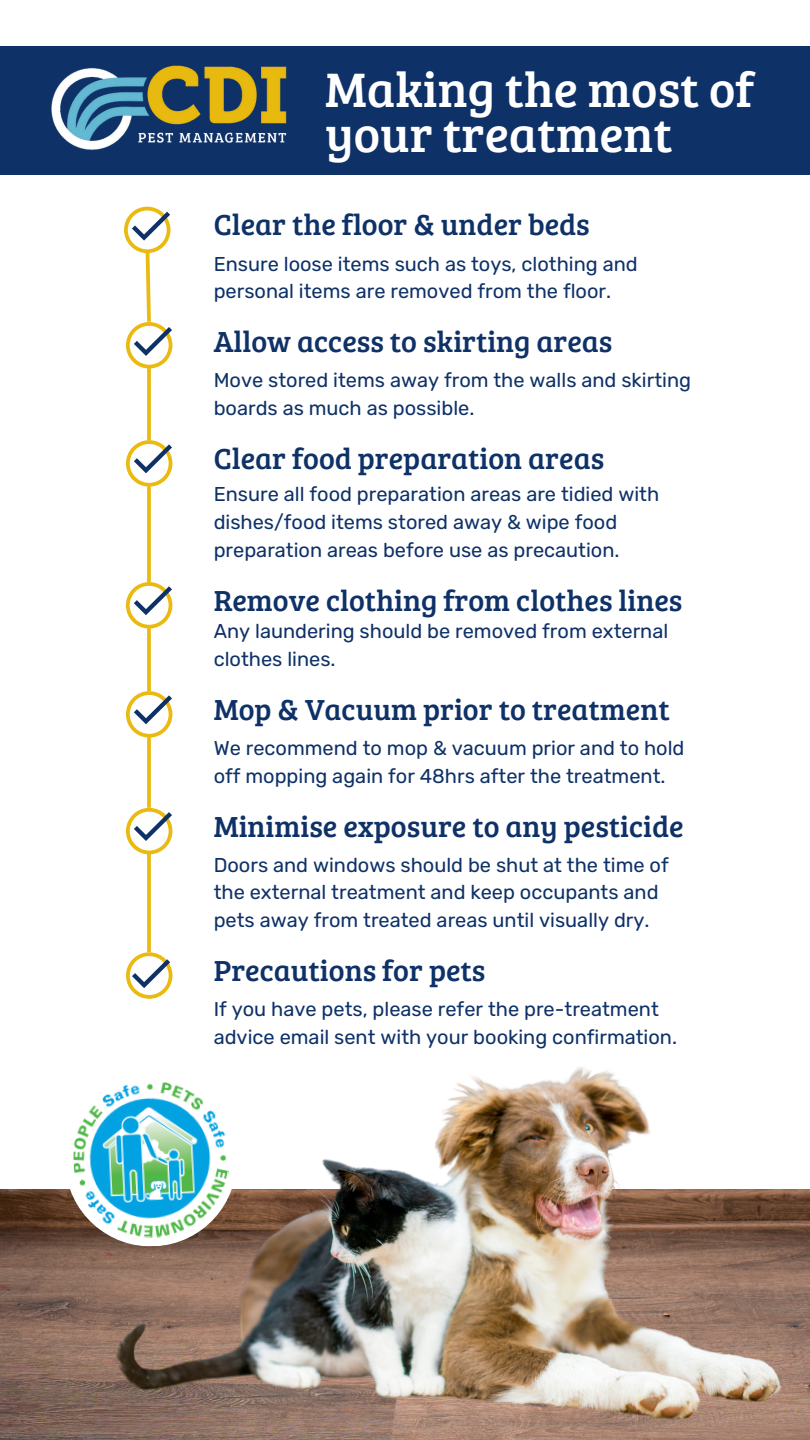
<style>
.page{position:relative;width:810px;height:1440px;background:#fff}
.page>*{position:absolute;margin:0;border:0;box-sizing:border-box;transform-origin:0 0}
.t1{font:50px/45px "Bree Serif";color:#fff}
.t2{font:30px "Bree Serif";color:#0e3167}
.t3{font:20px/27.8px "Rubik";color:#0e3167}
</style>
<div class="page">
<div style="left:0;top:46px;width:810px;height:129px;background:#0e3167"></div>
<img style="left:51px;top:65px;width:236px;height:85px">
<img style="left:0;top:1067px;width:804px;height:373px">
<svg style="left:126px;top:440px;width:46px;height:47px"></svg>
<svg style="left:126px;top:691px;width:46px;height:47px"></svg>
<svg style="left:126px;top:808px;width:46px;height:46px"></svg>
<svg style="left:124px;top:207px;width:48px;height:162px"></svg>
<svg style="left:147px;top:486px;width:4px;height:96px"></svg>
<svg style="left:147px;top:737px;width:4px;height:71px"></svg>
<svg style="left:147px;top:368px;width:4px;height:72px"></svg>
<svg style="left:126px;top:952px;width:46px;height:47px"></svg>
<svg style="left:147px;top:854px;width:4px;height:98px"></svg>
<svg style="left:63px;top:1073px;width:176px;height:176px"></svg>
<img style="left:70px;top:1080px;width:162px;height:161px">
<svg style="left:126px;top:582px;width:46px;height:47px"></svg>
<svg style="left:147px;top:628px;width:4px;height:63px"></svg>
<h1 class="t1" style="left:325px;top:65px;width:430px">Making the most of your treatment</h1>
<h2 class="t2" style="left:214px;top:203px;width:378px">Clear the floor &amp; under beds</h2>
<p class="t3" style="left:214px;top:250px;width:426px">Ensure loose items such as toys, clothing and personal items are removed from the floor.</p>
<h2 class="t2" style="left:214px;top:320px;width:400px">Allow access to skirting areas</h2>
<p class="t3" style="left:214px;top:366px;width:479px">Move stored items away from the walls and skirting boards as much as possible.</p>
<h2 class="t2" style="left:214px;top:436px;width:392px">Clear food preparation areas</h2>
<p class="t3" style="left:214px;top:481px;width:447px">Ensure all food preparation areas are tidied with dishes/food items stored away &amp; wipe food preparation areas before use as precaution.</p>
<h2 class="t2" style="left:214px;top:578px;width:470px">Remove clothing from clothes lines</h2>
<p class="t3" style="left:214px;top:617px;width:456px">Any laundering should be removed from external clothes lines.</p>
<h2 class="t2" style="left:214px;top:687px;width:457px">Mop &amp; Vacuum prior to treatment</h2>
<p class="t3" style="left:214px;top:734px;width:472px">We recommend to mop &amp; vacuum prior and to hold off mopping again for 48hrs after the treatment.</p>
<h2 class="t2" style="left:214px;top:804px;width:471px">Minimise exposure to any pesticide</h2>
<p class="t3" style="left:214px;top:851px;width:457px">Doors and windows should be shut at the time of the external treatment and keep occupants and pets away from treated areas until visually dry.</p>
<h2 class="t2" style="left:214px;top:949px;width:273px">Precautions for pets</h2>
<p class="t3" style="left:214px;top:995px;width:465px">If you have pets, please refer the pre-treatment advice email sent with your booking confirmation.</p>
</div>
